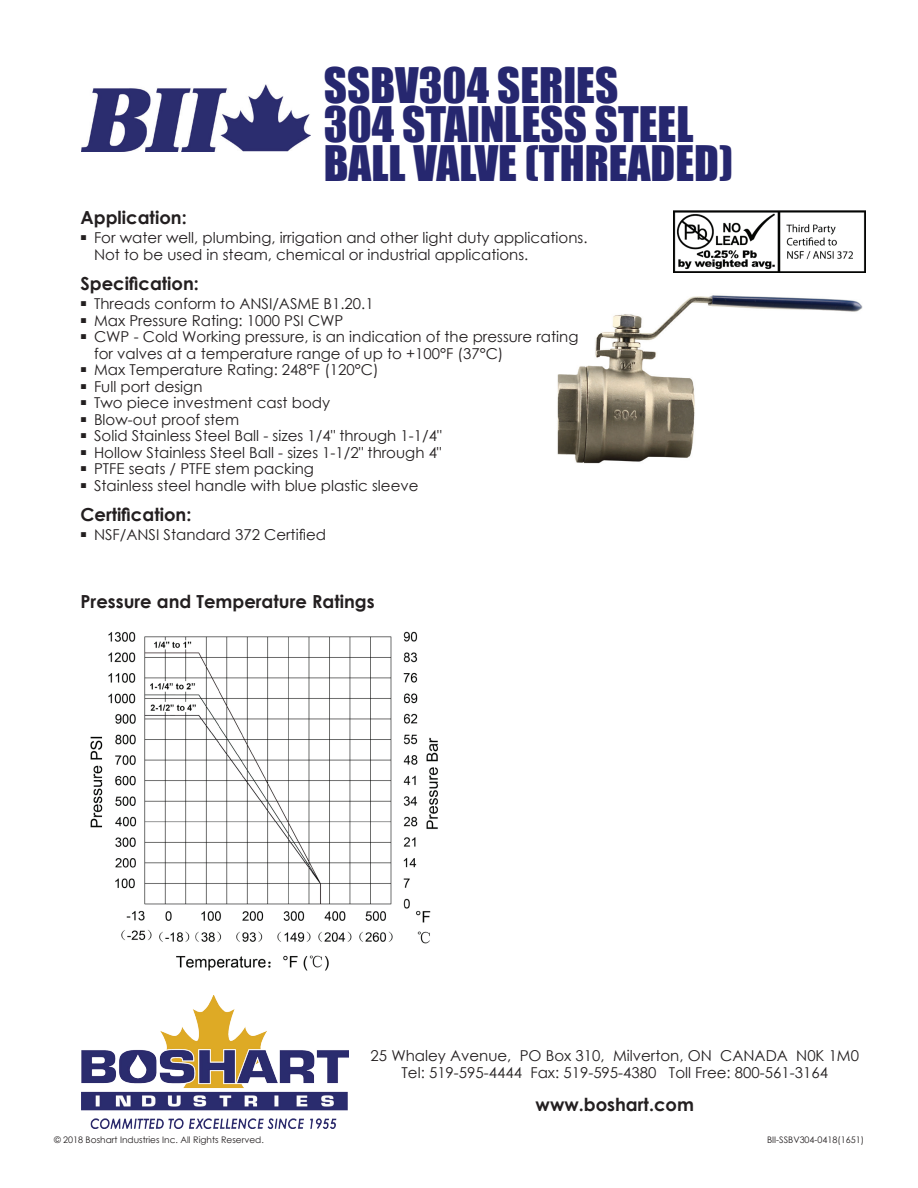
<style>
.page{position:relative;width:918px;height:1188px;background:#fff}
.page>*{position:absolute;margin:0;border:0;box-sizing:border-box;transform-origin:0 0}
.t1{font:45px/39px "Impact";color:#26276f}
.t2{font:700 18px "Century Gothic";color:#231f20}
.t3{font:15px/16.5px "Century Gothic";color:#231f20}
.t4{font:9px "Century Gothic";color:#231f20}
</style>
<div class="page">
<img style="left:82px;top:995px;width:267px;height:133px">
<img style="left:82px;top:85px;width:229px;height:67px">
<img style="left:557px;top:295px;width:306px;height:169px">
<img style="left:674px;top:211px;width:191px;height:61px">
<img style="left:90px;top:631px;width:348px;height:340px">
<h1 class="t1" style="left:324px;top:65px;width:411px">SSBV304 SERIES<br>304 STAINLESS STEEL<br>BALL VALVE (THREADED)</h1>
<p class="t2" style="left:81px;top:203px;width:108px">Application:</p>
<p class="t3" style="left:94px;top:229px;width:495px;text-indent:-14px"><sup>■</sup> For water well, plumbing, irrigation and other light duty applications.<br>Not to be used in steam, chemical or industrial applications.</p>
<p class="t2" style="left:81px;top:269px;width:120px">Specification:</p>
<p class="t3" style="left:81px;top:295px;width:295px"><sup>■</sup> Threads conform to ANSI/ASME B1.20.1</p>
<p class="t3" style="left:81px;top:312px;width:264px"><sup>■</sup> Max Pressure Rating: 1000 PSI CWP</p>
<p class="t3" style="left:94px;top:328px;width:486px;text-indent:-14px"><sup>■</sup> CWP - Cold Working pressure, is an indication of the pressure rating for valves at a temperature range of up to +100°F (37°C)</p>
<p class="t3" style="left:81px;top:361px;width:300px"><sup>■</sup> Max Temperature Rating: 248°F (120°C)</p>
<p class="t3" style="left:81px;top:378px;width:123px"><sup>■</sup> Full port design</p>
<p class="t3" style="left:81px;top:394px;width:251px"><sup>■</sup> Two piece investment cast body</p>
<p class="t3" style="left:81px;top:411px;width:160px"><sup>■</sup> Blow-out proof stem</p>
<p class="t3" style="left:81px;top:427px;width:363px"><sup>■</sup> Solid Stainless Steel Ball - sizes 1/4" through 1-1/4"</p>
<p class="t3" style="left:81px;top:444px;width:363px"><sup>■</sup> Hollow Stainless Steel Ball - sizes 1-1/2" through 4"</p>
<p class="t3" style="left:81px;top:460px;width:235px"><sup>■</sup> PTFE seats / PTFE stem packing</p>
<p class="t3" style="left:81px;top:477px;width:340px"><sup>■</sup> Stainless steel handle with blue plastic sleeve</p>
<p class="t2" style="left:81px;top:500px;width:112px">Certification:</p>
<p class="t3" style="left:81px;top:526px;width:247px"><sup>■</sup> NSF/ANSI Standard 372 Certified</p>
<p class="t2" style="left:81px;top:587px;width:296px">Pressure and Temperature Ratings</p>
<p class="t3" style="left:371px;top:1048px;width:490px;text-align:center">25 Whaley Avenue, PO Box 310, Milverton, ON CANADA N0K 1M0<br>Tel: 519-595-4444 Fax: 519-595-4380 Toll Free: 800-561-3164</p>
<p class="t2" style="left:536px;top:1091px;width:160px">www.boshart.com</p>
<p class="t4" style="left:54px;top:1134px;width:211px">© 2018 Boshart Industries Inc. All Rights Reserved.</p>
<p class="t4" style="left:767px;top:1134px;width:99px">BII-SSBV304-0418(1651)</p>
</div>
